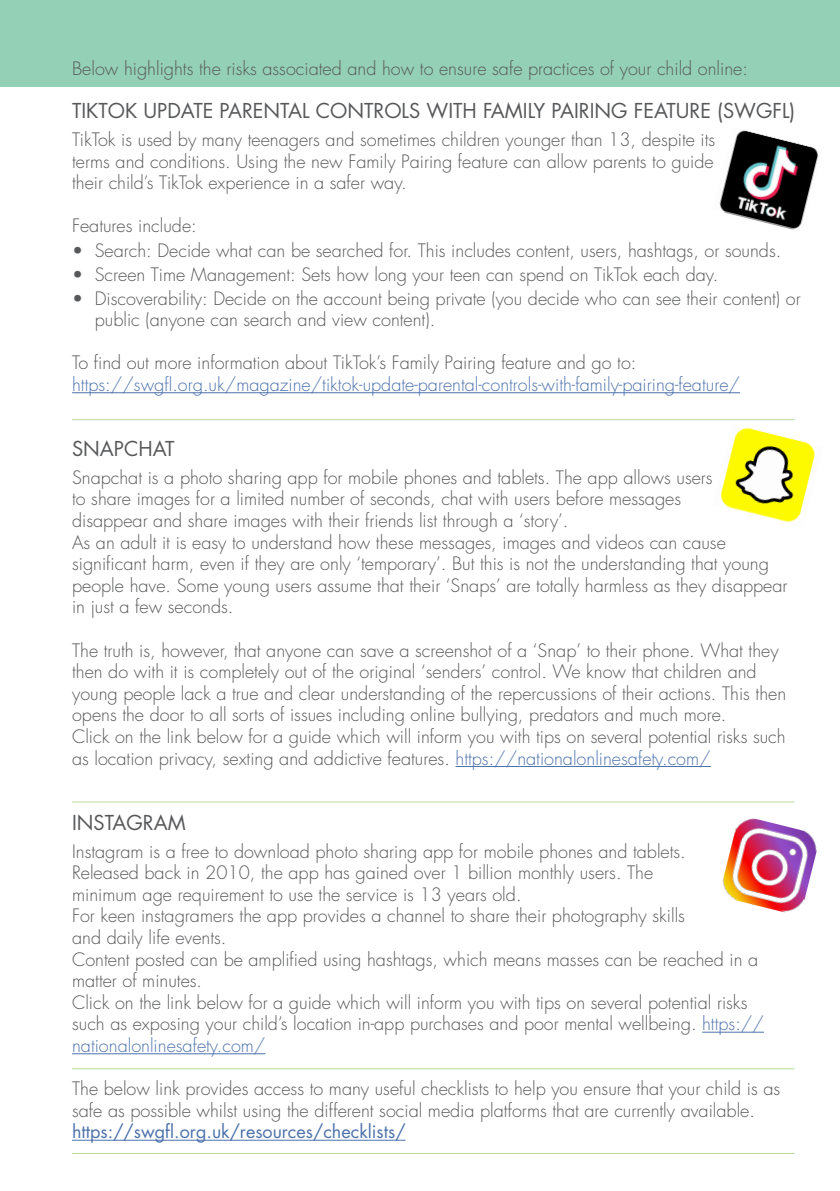
<style>
.page{position:relative;width:840px;height:1191px;background:#fff}
.page>*{position:absolute;margin:0;border:0;box-sizing:border-box;transform-origin:0 0}
.t1{font:20px "Futura Std";color:#57585a}
.t2{font:300 18px/21.6px "Futura Std";color:#57585a}
.t3{font:300 18px "Futura Std";color:#4d72ac}
.t4{font:18px "Futura Std";color:#4d72ac}
.s1{color:#4d72ac}
</style>
<div class="page">
<div style="left:0;top:0;width:839px;height:86px;background:#94d0b5"></div>
<hr style="left:72px;top:392px;width:667px;height:1px;background:#4d72ac">
<hr style="left:455px;top:766px;width:255px;height:1px;background:#4d72ac">
<hr style="left:701px;top:1031px;width:62px;height:1px;background:#4d72ac">
<hr style="left:72px;top:1053px;width:193px;height:1px;background:#4d72ac">
<hr style="left:72px;top:1139px;width:333px;height:1px;background:#4d72ac">
<img style="left:719px;top:130px;width:100px;height:100px">
<img style="left:720px;top:427px;width:95px;height:95px">
<img style="left:722px;top:818px;width:95px;height:95px">
<hr style="left:72px;top:419px;width:722px;height:1px;background:#badb9b">
<hr style="left:72px;top:801px;width:722px;height:1px;background:#badb9b">
<hr style="left:72px;top:1068px;width:722px;height:1px;background:#badb9b">
<hr style="left:72px;top:1153px;width:722px;height:1px;background:#badb9b">
<p class="t2" style="left:72px;top:58px;width:677px">Below highlights the risks associated and how to ensure safe practices of your child online:</p>
<p class="t1" style="left:72px;top:98px;width:724px">TIKTOK UPDATE PARENTAL CONTROLS WITH FAMILY PAIRING FEATURE (SWGFL)</p>
<p class="t2" style="left:72px;top:129px;width:644px;text-align:justify">TikTok is used by many teenagers and sometimes children younger than 13, despite its terms and conditions. Using the new Family Pairing feature can allow parents to guide their child’s TikTok experience in a safer way.</p>
<p class="t2" style="left:72px;top:216px;width:126px">Features include:</p>
<p class="t2" style="left:72px;top:240px;width:710px">• Search: Decide what can be searched for. This includes content, users, hashtags, or sounds.</p>
<p class="t2" style="left:72px;top:264px;width:647px">• Screen Time Management: Sets how long your teen can spend on TikTok each day.</p>
<p class="t2" style="left:95px;top:288px;width:707px;text-indent:-23px">• Discoverability: Decide on the account being private (you decide who can see their content) or public (anyone can search and view content).</p>
<p class="t2" style="left:72px;top:352px;width:565px">To find out more information about TikTok’s Family Pairing feature and go to:</p>
<p class="t3" style="left:72px;top:373px;width:669px">https://swgfl.org.uk/magazine/tiktok-update-parental-controls-with-family-pairing-feature/</p>
<p class="t1" style="left:72px;top:435px;width:104px">SNAPCHAT</p>
<p class="t2" style="left:72px;top:467px;width:641px">Snapchat is a photo sharing app for mobile phones and tablets. The app allows users to share images for a limited number of seconds, chat with users before messages disappear and share images with their friends list through a ‘story’.</p>
<p class="t2" style="left:72px;top:532px;width:716px">As an adult it is easy to understand how these messages, images and videos can cause significant harm, even if they are only ‘temporary’. But this is not the understanding that young people have. Some young users assume that their ‘Snaps’ are totally harmless as they disappear in just a few seconds.</p>
<p class="t2" style="left:72px;top:640px;width:715px">The truth is, however, that anyone can save a screenshot of a ‘Snap’ to their phone. What they then do with it is completely out of the original ‘senders’ control. We know that children and young people lack a true and clear understanding of the repercussions of their actions. This then opens the door to all sorts of issues including online bullying, predators and much more.</p>
<p class="t2" style="left:72px;top:726px;width:714px">Click on the link below for a guide which will inform you with tips on several potential risks such as location privacy, sexting and addictive features. <span class="s1">https://nationalonlinesafety.com/</span></p>
<p class="t1" style="left:72px;top:809px;width:115px">INSTAGRAM</p>
<p class="t2" style="left:72px;top:840px;width:615px">Instagram is a free to download photo sharing app for mobile phones and tablets.<br>Released back in 2010, the app has gained over 1 billion monthly users. The minimum age requirement to use the service is 13 years old.</p>
<p class="t2" style="left:72px;top:905px;width:614px">For keen instagramers the app provides a channel to share their photography skills and daily life events.</p>
<p class="t2" style="left:72px;top:948px;width:687px">Content posted can be amplified using hashtags, which means masses can be reached in a matter of minutes.</p>
<p class="t2" style="left:72px;top:992px;width:693px">Click on the link below for a guide which will inform you with tips on several potential risks such as exposing your child’s location in-app purchases and poor mental wellbeing. <span class="s1">https:// nationalonlinesafety.com/</span></p>
<p class="t2" style="left:72px;top:1078px;width:709px">The below link provides access to many useful checklists to help you ensure that your child is as safe as possible whilst using the different social media platforms that are currently available.</p>
<p class="t4" style="left:72px;top:1120px;width:335px">https://swgfl.org.uk/resources/checklists/</p>
</div>
